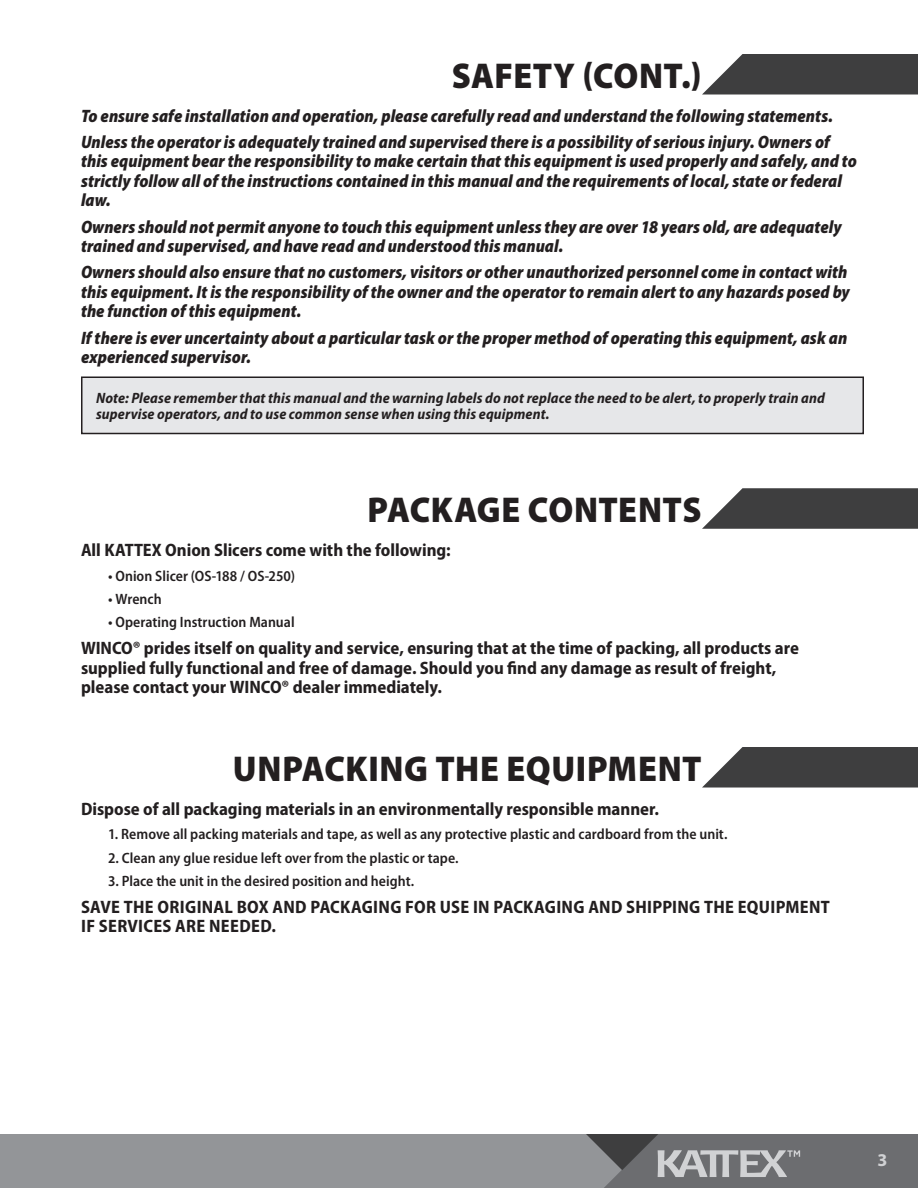
<style>
.page{position:relative;width:918px;height:1188px;background:#fff}
.page>*{position:absolute;margin:0;border:0;box-sizing:border-box;transform-origin:0 0}
.Titles{font:900 36px "Myriad Pro";letter-spacing:.015em;color:#231f20;scale:.95 1}
.Main_Text_2{font:italic 900 semi-condensed 18px/19.5px "Myriad Pro";letter-spacing:.005em;color:#231f20;scale:.95 1}
.Main_Text{font:700 semi-condensed 18px/19.5px "Myriad Pro";color:#231f20}
.t1{font:700 18px "Myriad Pro";color:#d1d2d4}
.Instructions{font:600 semi-condensed 15px "Myriad Pro";color:#231f20}
.Instructions_-_Notes{font:italic 700 semi-condensed 15px/16.5px "Myriad Pro";letter-spacing:.01em;color:#231f20}
</style>
<div class="page">
<div style="left:0;top:1134px;width:918px;height:54px;background:#939598"></div>
<svg style="left:586px;top:1134px;width:332px;height:54px"></svg>
<svg style="left:702px;top:54px;width:216px;height:41px"></svg>
<div style="left:82px;top:377px;width:781px;height:57px;background:#e6e7e9"></div>
<div style="left:81px;top:377px;width:783px;height:57px;border:2px solid #231f20"></div>
<svg style="left:702px;top:488px;width:216px;height:41px"></svg>
<svg style="left:702px;top:747px;width:216px;height:41px"></svg>
<p class="Titles" style="left:452px;top:55px;width:265px">SAFETY (CONT.)</p>
<p class="Main_Text_2" style="left:81px;top:106px;width:793px">To ensure safe installation and operation, please carefully read and understand the following statements.</p>
<p class="Main_Text_2" style="left:81px;top:132px;width:818px">Unless the operator is adequately trained and supervised there is a possibility of serious injury. Owners of this equipment bear the responsibility to make certain that this equipment is used properly and safely, and to strictly follow all of the instructions contained in this manual and the requirements of local, state or federal law.</p>
<p class="Main_Text_2" style="left:81px;top:217px;width:802px">Owners should not permit anyone to touch this equipment unless they are over 18 years old, are adequately trained and supervised, and have read and understood this manual.</p>
<p class="Main_Text_2" style="left:81px;top:263px;width:811px">Owners should also ensure that no customers, visitors or other unauthorized personnel come in contact with this equipment. It is the responsibility of the owner and the operator to remain alert to any hazards posed by the function of this equipment.</p>
<p class="Main_Text_2" style="left:81px;top:328px;width:808px">If there is ever uncertainty about a particular task or the proper method of operating this equipment, ask an experienced supervisor.</p>
<p class="Instructions_-_Notes" style="left:96px;top:390px;width:730px">Note: Please remember that this manual and the warning labels do not replace the need to be alert, to properly train and supervise operators, and to use common sense when using this equipment.</p>
<p class="Titles" style="left:367px;top:489px;width:353px">PACKAGE CONTENTS</p>
<p class="Main_Text" style="left:81px;top:540px;width:371px">All KATTEX Onion Slicers come with the following:</p>
<p class="Instructions" style="left:108px;top:567px;width:188px">• Onion Slicer (OS-188 / OS-250)</p>
<p class="Instructions" style="left:108px;top:590px;width:55px">• Wrench</p>
<p class="Instructions" style="left:108px;top:614px;width:188px">• Operating Instruction Manual</p>
<p class="Main_Text" style="left:81px;top:638px;width:720px">WINCO® prides itself on quality and service, ensuring that at the time of packing, all products are supplied fully functional and free of damage. Should you find any damage as result of freight, please contact your WINCO® dealer immediately.</p>
<p class="Titles" style="left:233px;top:748px;width:495px">UNPACKING THE EQUIPMENT</p>
<p class="Main_Text" style="left:81px;top:799px;width:580px">Dispose of all packaging materials in an environmentally responsible manner.</p>
<p class="Instructions" style="left:108px;top:826px;width:621px">1. Remove all packing materials and tape, as well as any protective plastic and cardboard from the unit.</p>
<p class="Instructions" style="left:108px;top:849px;width:352px">2. Clean any glue residue left over from the plastic or tape.</p>
<p class="Instructions" style="left:108px;top:872px;width:308px">3. Place the unit in the desired position and height.</p>
<p class="Main_Text" style="left:81px;top:897px;width:750px">SAVE THE ORIGINAL BOX AND PACKAGING FOR USE IN PACKAGING AND SHIPPING THE EQUIPMENT<br>IF SERVICES ARE NEEDED.</p>
<p class="t1" style="left:878px;top:1149px;width:11px">3</p>
</div>
